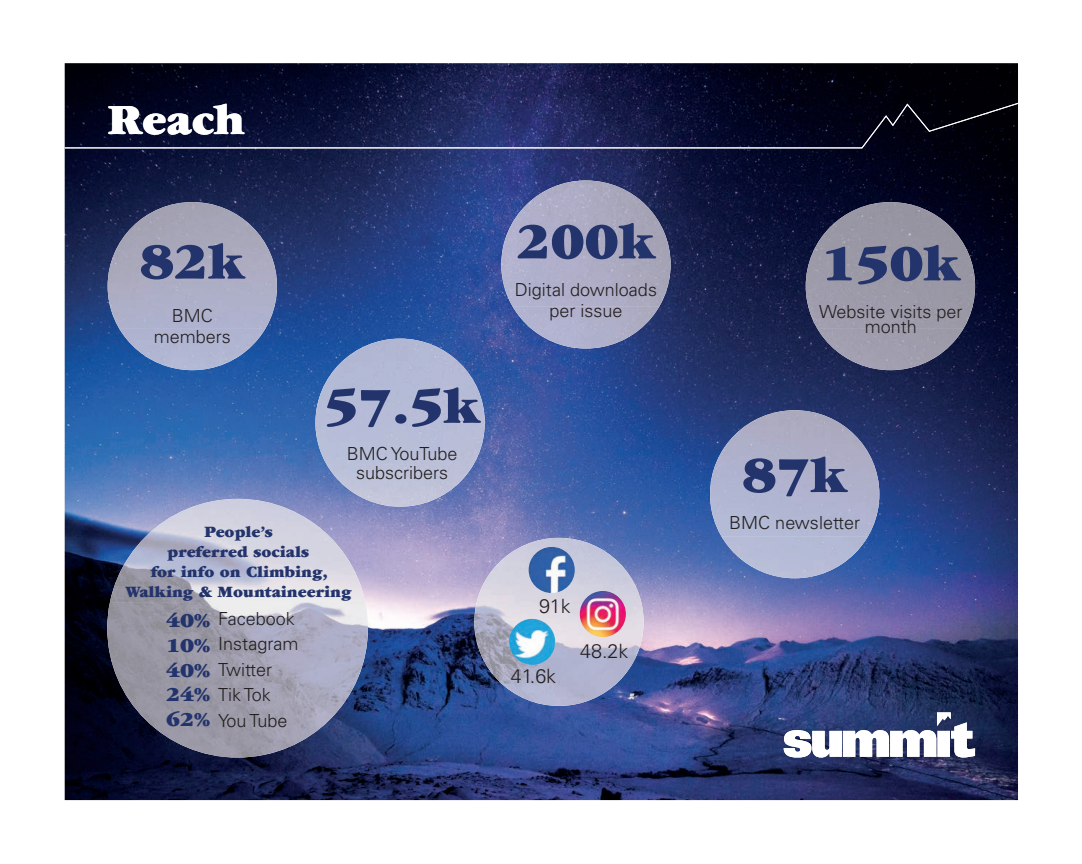
<style>
.page{position:relative;width:1082px;height:864px;background:#fff}
.page>*{position:absolute;margin:0;border:0;box-sizing:border-box;transform-origin:0 0}
.t1{font:52.5px "ITC Garamond Std Ult";color:#23336c}
.t2{font:45px "ITC Garamond Std Ult";color:#fff}
.t3{font:20.55px/24.6px "ITC Garamond Std Ult";color:#23336c;text-align:justify;scale:1.06 1}
.t4{font:300 19.65px "Univers LT Std";color:#231f20}
.t5{font:300 18px/25.5px "Univers LT Std";color:#231f20;text-align:center}
.t6{font:16.5px/19.8px "ITC Garamond Std Ult";color:#23336c;text-align:center}
</style>
<div class="page">
<img style="left:65px;top:63px;width:952px;height:737px">
<svg style="left:64px;top:79px;width:954px;height:70px;background:#111535"></svg>
<svg style="left:783px;top:712px;width:191px;height:45px"></svg>
<img style="left:501px;top:180px;width:169px;height:127px">
<img style="left:512px;top:306px;width:147px;height:42px">
<img style="left:805px;top:202px;width:169px;height:126px">
<img style="left:816px;top:328px;width:147px;height:42px">
<img style="left:315px;top:338px;width:169px;height:127px">
<img style="left:326px;top:464px;width:147px;height:42px">
<img style="left:709px;top:410px;width:170px;height:126px">
<img style="left:721px;top:536px;width:146px;height:42px">
<img style="left:108px;top:202px;width:169px;height:126px">
<img style="left:119px;top:328px;width:146px;height:42px">
<img style="left:474px;top:538px;width:169px;height:126px">
<img style="left:485px;top:664px;width:147px;height:41px">
<img style="left:528px;top:547px;width:46px;height:46px;border-radius:23px">
<img style="left:579px;top:591px;width:46px;height:46px;border-radius:23px">
<img style="left:509px;top:618px;width:46px;height:46px;border-radius:23px">
<img style="left:110px;top:499px;width:206px;height:103px">
<img style="left:315px;top:524px;width:53px;height:207px">
<img style="left:107px;top:602px;width:209px;height:104px">
<img style="left:133px;top:705px;width:183px;height:52px">
<h2 class="t2" style="left:107px;top:94px;width:139px">Reach</h2>
<h1 class="t1" style="left:140px;top:231px;width:106px">82k</h1>
<p class="t5" style="left:154px;top:304px;width:79px;line-height:21.6px">BMC members</p>
<h1 class="t1" style="left:516px;top:211px;width:140px">200k</h1>
<p class="t5" style="left:514px;top:278px;width:144px;line-height:21.6px">Digital downloads per issue</p>
<h1 class="t1" style="left:821px;top:233px;width:140px">150k</h1>
<p class="t5" style="left:818px;top:303px;width:145px;line-height:15.6px">Website visits per month</p>
<h1 class="t1" style="left:324px;top:375px;width:157px">57.5k</h1>
<p class="t5" style="left:347px;top:444px;width:112px;line-height:18.6px">BMC YouTube subscribers</p>
<h1 class="t1" style="left:742px;top:445px;width:106px">87k</h1>
<p class="t5" style="left:729px;top:510px;width:132px">BMC newsletter</p>
<p class="t6" style="left:125px;top:522px;width:227px">People’s<br>preferred socials<br>for info on Climbing,<br>Walking &amp; Mountaineering</p>
<p class="t5" style="left:218px;top:605px;width:82px;text-align:left">Facebook<br>Instagram<br>Twitter<br>Tik Tok<br>You Tube</p>
<p class="t4" style="left:539px;top:594px;width:33px">91k</p>
<p class="t3" style="left:166px;top:608px;width:43px">40% 10% 40% 24% 62%</p>
<p class="t4" style="left:580px;top:639px;width:50px">48.2k</p>
<p class="t4" style="left:510px;top:664px;width:47px">41.6k</p>
</div>
